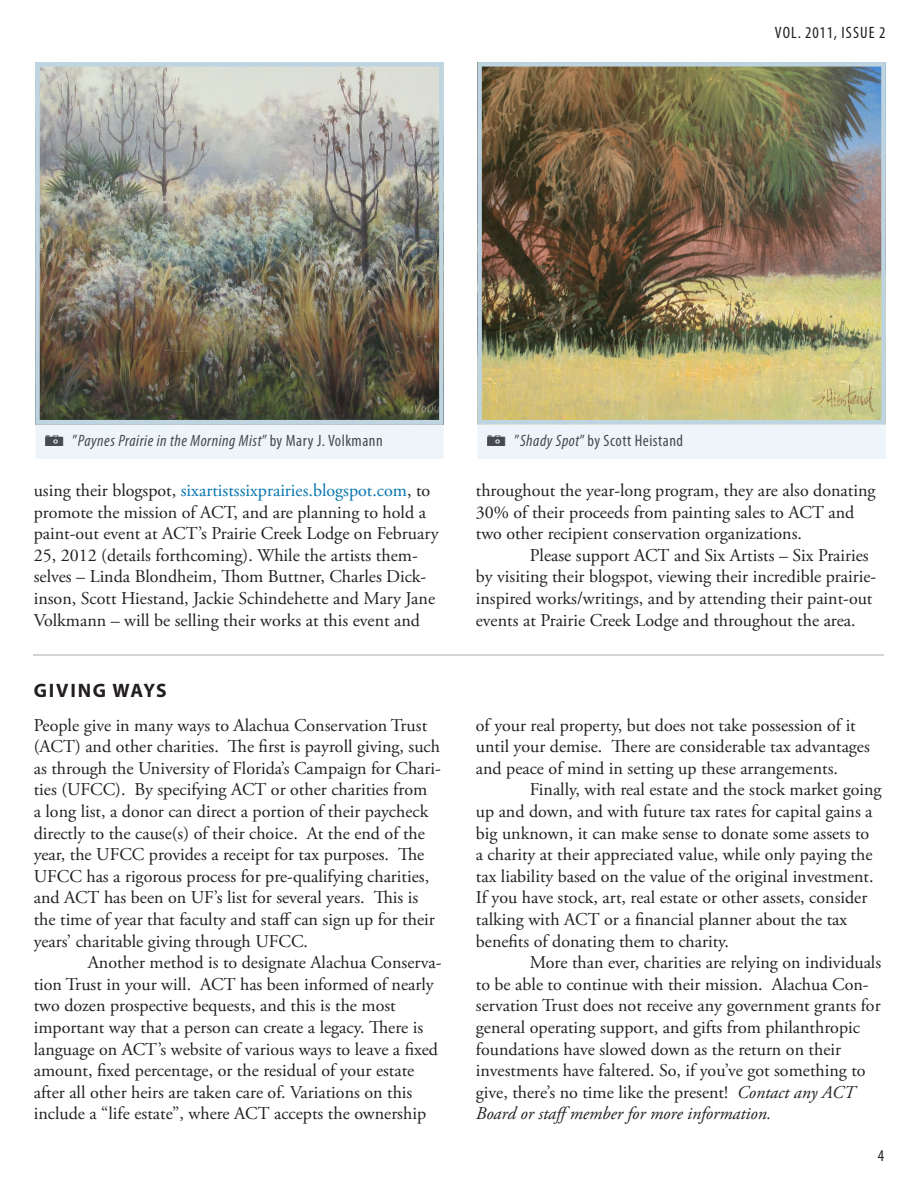
<style>
.page{position:relative;width:918px;height:1188px;background:#fff}
.page>*{position:absolute;margin:0;border:0;box-sizing:border-box;transform-origin:0 0}
.t1{font:700 19.5px "Myriad Pro";letter-spacing:.09em;color:#231f20}
.t2{font:18px/21.6px "Adobe Garamond Pro";color:#231f20}
.t3{font:italic condensed 16.5px "Myriad Pro";letter-spacing:.03em;color:#474a4e}
.t4{font:condensed 16.5px "Myriad Pro";letter-spacing:.03em;color:#474a4e}
.t5{font:condensed 16.5px "Myriad Pro";letter-spacing:.07em;color:#231f20}
.s1{font-family:"Kamera Dings";font-style:normal;font-stretch:normal}
.s2{font-style:normal}
.s3{font-family:"Kamera Dings";font-stretch:normal}
.s4{font-style:italic}
.s5{color:#0574af}
</style>
<div class="page">
<img style="left:35px;top:62px;width:409px;height:362px">
<img style="left:477px;top:62px;width:409px;height:362px">
<hr style="left:34px;top:654px;width:850px;height:2px;background:#d4d4d2">
<div style="left:477px;top:424px;width:409px;height:35px;background:#edf5fb"></div>
<div style="left:520px;top:434px;width:60px;height:15px;background:#edf5fb"></div>
<div style="left:580px;top:434px;width:102px;height:15px;background:#edf5fb"></div>
<div style="left:35px;top:424px;width:409px;height:35px;background:#edf5fb"></div>
<div style="left:78px;top:434px;width:184px;height:15px;background:#edf5fb"></div>
<div style="left:263px;top:434px;width:119px;height:15px;background:#edf5fb"></div>
<p class="t5" style="left:775px;top:22px;width:112px">VOL. 2011, iSSUE 2</p>
<p class="t3" style="left:44px;top:430px;width:340px"><span class="s1">1</span> <span class="s2">”</span>Paynes Prairie in the Morning Mist<span class="s2">” by Mary J. Volkmann</span></p>
<p class="t4" style="left:486px;top:430px;width:198px"><span class="s3">1</span> ”<span class="s4">Shady Spot</span>” by Scott Heistand</p>
<p class="t2" style="left:34px;top:480px;width:406px">using their blogspot, <span class="s5">sixartistssixprairies.blogspot.com</span>, to promote the mission of Act, and are planning to hold a paint-out event at Act’s Prairie creek lodge on February 25, 2012 (details forthcoming). While the artists them&shy;selves – linda Blondheim, Thom Buttner, charles Dick&shy;inson, scott hiestand, Jackie schindehette and Mary Jane volkmann – will be selling their works at this event and</p>
<p class="t2" style="left:476px;top:480px;width:401px">throughout the year-long program, they are also donating<br>30% of their proceeds from painting sales to Act and two other recipient conservation organizations.</p>
<p class="t2" style="left:476px;top:545px;width:402px;text-indent:54px">Please support Act and six Artists – six Prairies by visiting their blogspot, viewing their incredible prairie&shy;inspired works/writings, and by attending their paint-out events at Prairie creek lodge and throughout the area.</p>
<p class="t1" style="left:34px;top:677px;width:134px">GIVING WAYS</p>
<p class="t2" style="left:34px;top:715px;width:409px">People give in many ways to Alachua conservation trust (Act) and other charities. The first is payroll giving, such as through the university of Florida’s campaign for chari&shy;ties (uFcc). By specifying Act or other charities from<br>a long list, a donor can direct a portion of their paycheck directly to the cause(s) of their choice. At the end of the year, the uFcc provides a receipt for tax purposes. The uFcc has a rigorous process for pre-qualifying charities, and Act has been on uF’s list for several years. This is the time of year that faculty and staff can sign up for their years’ charitable giving through uFcc.</p>
<p class="t2" style="left:34px;top:952px;width:409px;text-indent:54px">Another method is to designate Alachua conserva&shy;tion trust in your will. Act has been informed of nearly two dozen prospective bequests, and this is the most important way that a person can create a legacy. There is language on Act’s website of various ways to leave a fixed amount, fixed percentage, or the residual of your estate after all other heirs are taken care of. variations on this include a “life estate”, where Act accepts the ownership</p>
<p class="t2" style="left:476px;top:715px;width:396px">of your real property, but does not take possession of it until your demise. There are considerable tax advantages and peace of mind in setting up these arrangements.</p>
<p class="t2" style="left:476px;top:780px;width:407px;text-indent:54px">Finally, with real estate and the stock market going up and down, and with future tax rates for capital gains a big unknown, it can make sense to donate some assets to<br>a charity at their appreciated value, while only paying the tax liability based on the value of the original investment. if you have stock, art, real estate or other assets, consider talking with Act or a financial planner about the tax benefits of donating them to charity.</p>
<p class="t2" style="left:476px;top:952px;width:407px;text-indent:54px">More than ever, charities are relying on individuals to be able to continue with their mission. Alachua con&shy;servation trust does not receive any government grants for general operating support, and gifts from philanthropic foundations have slowed down as the return on their investments have faltered. so, if you’ve got something to give, there’s no time like the present! <span class="s4">Contact any ACT Board or staffmember for more information.</span></p>
<p class="t5" style="left:878px;top:1145px;width:8px">4</p>
</div>
